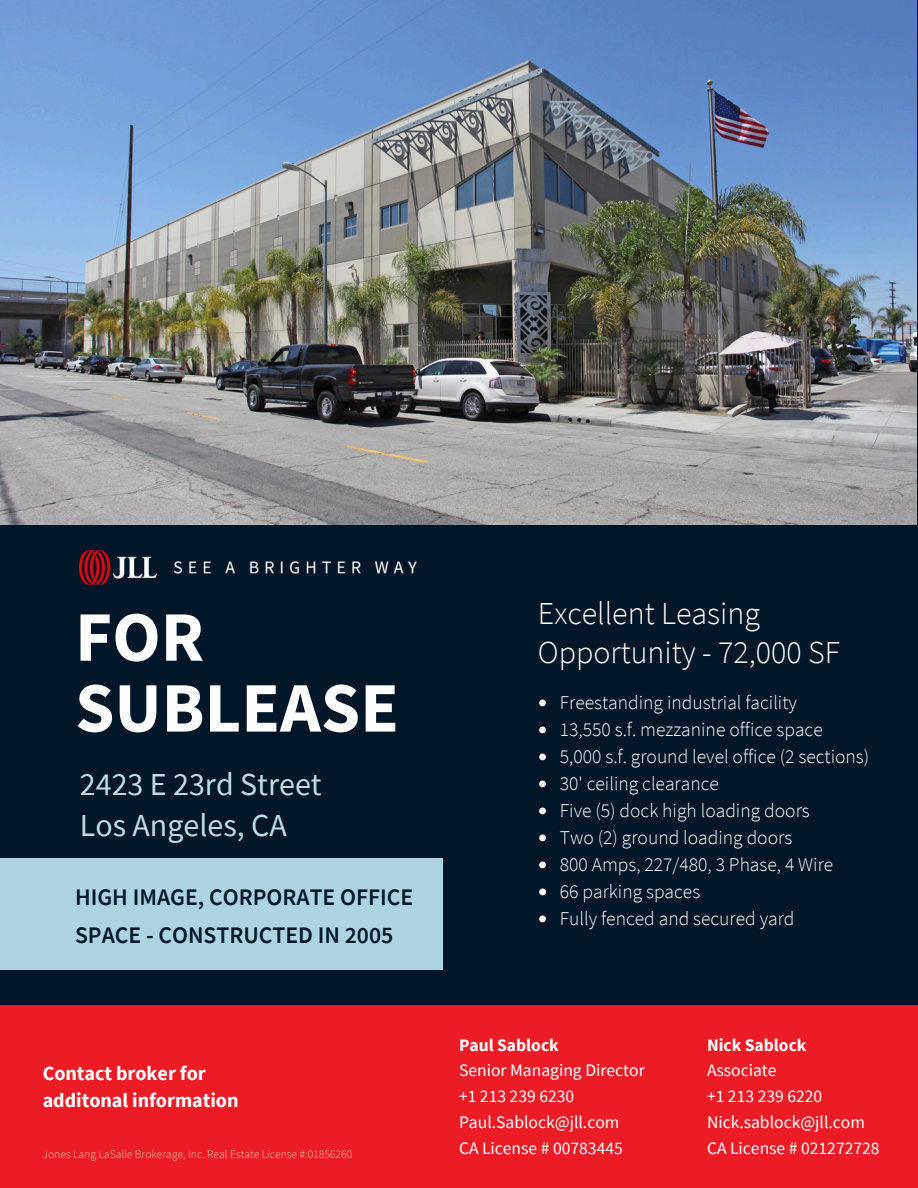
<style>
.page{position:relative;width:918px;height:1188px;background:#fff}
.page>*{position:absolute;margin:0;border:0;box-sizing:border-box;transform-origin:0 0}
.t1{font:700 70.95px/70.8px "Source Sans Pro";color:#fff}
.t2{font:300 31.95px/38.2px "Source Sans Pro";color:#fff}
.t3{font:31.95px/40.5px "Source Sans Pro";color:#bcdee6}
.t4{font:600 23.7px/38.2px "Source Sans Pro";color:#011727}
.t5{font:700 20.1px/27px "Source Sans Pro";color:#fff}
.t6{font:300 19.5px "Source Sans Pro";color:#fff}
.t7{font:17.55px/25.8px "Source Sans Pro";color:#fff}
.t8{font:300 11.7px "Source Sans Pro";color:#e0c6ad}
.s1{font-weight:700}
</style>
<div class="page">
<div style="left:0;top:995px;width:918px;height:193px;background:#ed1c24"></div>
<div style="left:0;top:0;width:918px;height:1004px;background:#011727"></div>
<div style="left:0;top:858px;width:442px;height:112px;background:#abd5df"></div>
<img style="left:80px;top:550px;width:336px;height:35px">
<img style="left:0;top:0;width:917px;height:525px">
<svg style="left:539px;top:700px;width:7px;height:6px"></svg>
<svg style="left:539px;top:727px;width:7px;height:6px"></svg>
<svg style="left:539px;top:754px;width:7px;height:6px"></svg>
<svg style="left:539px;top:781px;width:7px;height:6px"></svg>
<svg style="left:539px;top:808px;width:7px;height:6px"></svg>
<svg style="left:539px;top:835px;width:7px;height:6px"></svg>
<svg style="left:539px;top:862px;width:7px;height:6px"></svg>
<svg style="left:539px;top:889px;width:7px;height:6px"></svg>
<svg style="left:539px;top:916px;width:7px;height:6px"></svg>
<h1 class="t1" style="left:75px;top:600px;width:325px">FOR<br>SUBLEASE</h1>
<h2 class="t2" style="left:538px;top:594px;width:304px">Excellent Leasing<br>Opportunity - 72,000 SF</h2>
<p class="t6" style="left:560px;top:689px;width:239px">Freestanding industrial facility</p>
<p class="t6" style="left:560px;top:716px;width:264px">13,550 s.f. mezzanine office space</p>
<p class="t6" style="left:560px;top:743px;width:311px">5,000 s.f. ground level office (2 sections)</p>
<p class="t6" style="left:560px;top:770px;width:160px">30' ceiling clearance</p>
<p class="t6" style="left:560px;top:797px;width:251px">Five (5) dock high loading doors</p>
<p class="t6" style="left:560px;top:824px;width:234px">Two (2) ground loading doors</p>
<h4 class="t6" style="left:560px;top:851px;width:275px">800 Amps, 227/480, 3 Phase, 4 Wire</h4>
<p class="t6" style="left:560px;top:878px;width:142px">66 parking spaces</p>
<h6 class="t6" style="left:560px;top:905px;width:236px">Fully fenced and secured yard</h6>
<h3 class="t3" style="left:80px;top:763px;width:243px">2423 E 23rd Street<br>Los Angeles, CA</h3>
<h2 class="t4" style="left:75px;top:877px;width:340px">HIGH IMAGE, CORPORATE OFFICE<br>SPACE - CONSTRUCTED IN 2005</h2>
<h6 class="t5" style="left:43px;top:1060px;width:197px">Contact broker for additonal information</h6>
<p class="t8" style="left:43px;top:1146px;width:311px">Jones Lang LaSalle Brokerage, Inc. Real Estate License #:01856260</p>
<p class="t7" style="left:459px;top:1031px;width:187px"><span class="s1">Paul Sablock<br></span>Senior Managing Director +1 213 239 6230<br>Paul.Sablock@jll.com<br>CA License # 00783445</p>
<p class="t7" style="left:707px;top:1031px;width:159px"><span class="s1">Nick Sablock<br></span>Associate<br>+1 213 239 6220<br>Nick.sablock@jll.com</p>
<p class="t7" style="left:707px;top:1135px;width:174px">CA License # 021272728</p>
</div>
